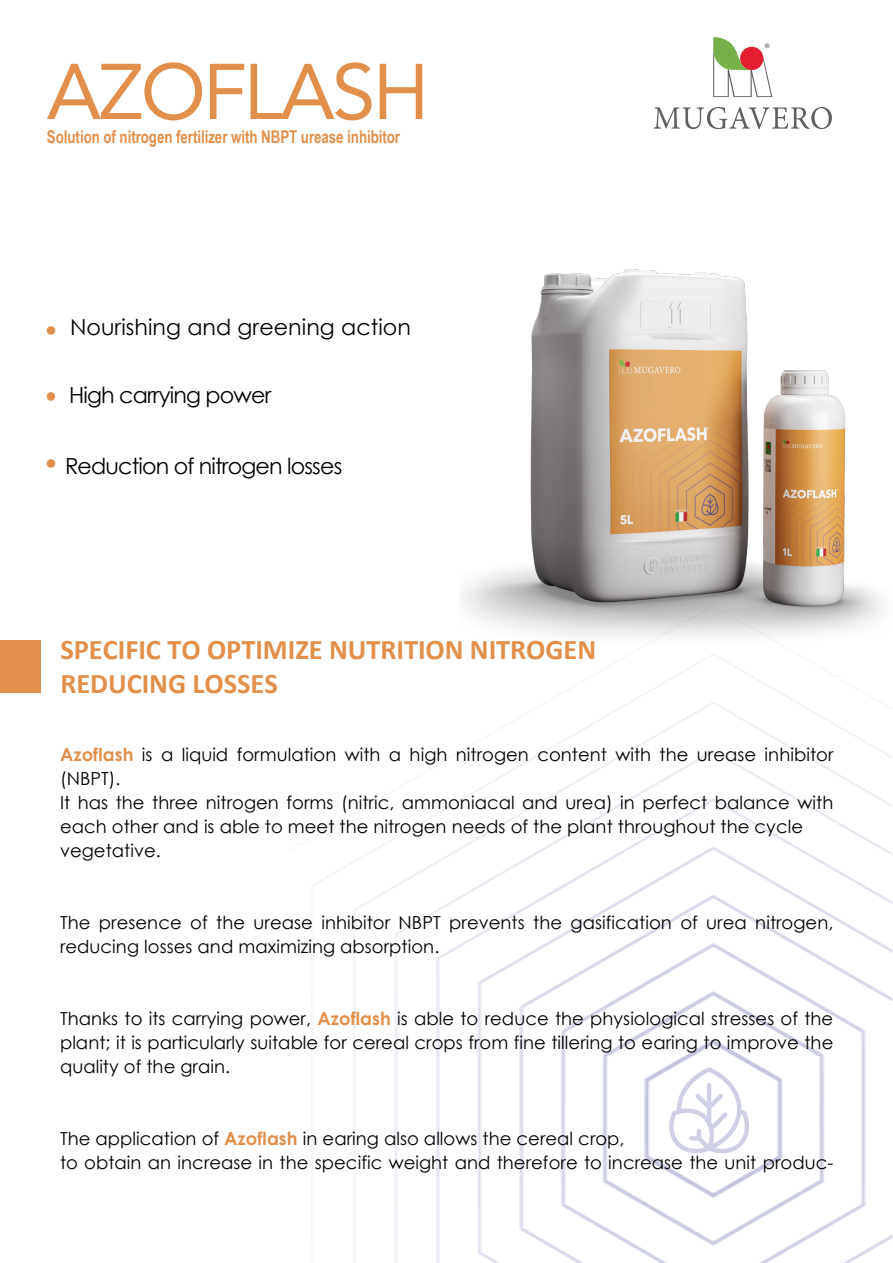
<style>
.page{position:relative;width:893px;height:1263px;background:#fff}
.page>*{position:absolute;margin:0;border:0;box-sizing:border-box;transform-origin:0 0}
.t1{font:78px "Avenir LT Std";letter-spacing:-.035em;color:#e28f4b}
.t2{font:700 28.5px/34.2px "Calibri";color:#e28f4b}
.t3{font:22.2px "Century Gothic";letter-spacing:-.035em;color:#000}
.t4{font:22.2px "Century Gothic";letter-spacing:.005em;color:#000}
.t5{font:19.65px "Calibri";color:#e28f4b}
.t6{font:18px/24px "Century Gothic";letter-spacing:.005em;color:#000}
.t7{font:700 17.55px "Arial Narrow";letter-spacing:-.005em;color:#e28f4b;scale:.93 1}
.s1{font-weight:700;color:#e28f4b}
</style>
<div class="page">
<img style="left:463px;top:269px;width:419px;height:336px">
<svg style="left:314px;top:605px;width:579px;height:658px"></svg>
<div style="left:0;top:641px;width:41px;height:52px;background:#e28f4b"></div>
<svg style="left:654px;top:107px;width:178px;height:22px"></svg>
<svg style="left:713px;top:37px;width:59px;height:60px"></svg>
<h1 class="t1" style="left:47px;top:47px;width:384px">AZOFLASH</h1>
<p class="t7" style="left:47px;top:124px;width:381px">Solution of nitrogen fertilizer with NBPT urease inhibitor</p>
<p class="t5" style="left:45px;top:317px;width:13px">●</p>
<p class="t4" style="left:70px;top:311px;width:342px">Nourishing and greening action</p>
<p class="t5" style="left:45px;top:383px;width:13px">●</p>
<p class="t3" style="left:69px;top:380px;width:204px">High carrying power</p>
<p class="t3" style="left:45px;top:450px;width:298px"><sup>●</sup> Reduction of nitrogen losses</p>
<h2 class="t2" style="left:60px;top:632px;width:537px">SPECIFIC TO OPTIMIZE NUTRITION NITROGEN<br>REDUCING LOSSES</h2>
<p class="t6" style="left:60px;top:742px;width:775px"><span class="s1">Azoflash</span> is a liquid formulation with a high nitrogen content with the urease inhibitor (NBPT).<br>It has the three nitrogen forms (nitric, ammoniacal and urea) in perfect balance with each other and is able to meet the nitrogen needs of the plant throughout the cycle vegetative.</p>
<p class="t6" style="left:60px;top:910px;width:775px">The presence of the urease inhibitor NBPT prevents the gasification of urea nitrogen, reducing losses and maximizing absorption.</p>
<p class="t6" style="left:60px;top:1006px;width:775px;text-align:justify">Thanks to its carrying power, <span class="s1">Azoflash</span> is able to reduce the physiological stresses of the plant; it is particularly suitable for cereal crops from fine tillering to earing to improve the quality of the grain.</p>
<p class="t6" style="left:60px;top:1126px;width:775px">The application of <span class="s1">Azoflash</span> in earing also allows the cereal crop,<br>to obtain an increase in the specific weight and therefore to increase the unit produc-</p>
</div>
